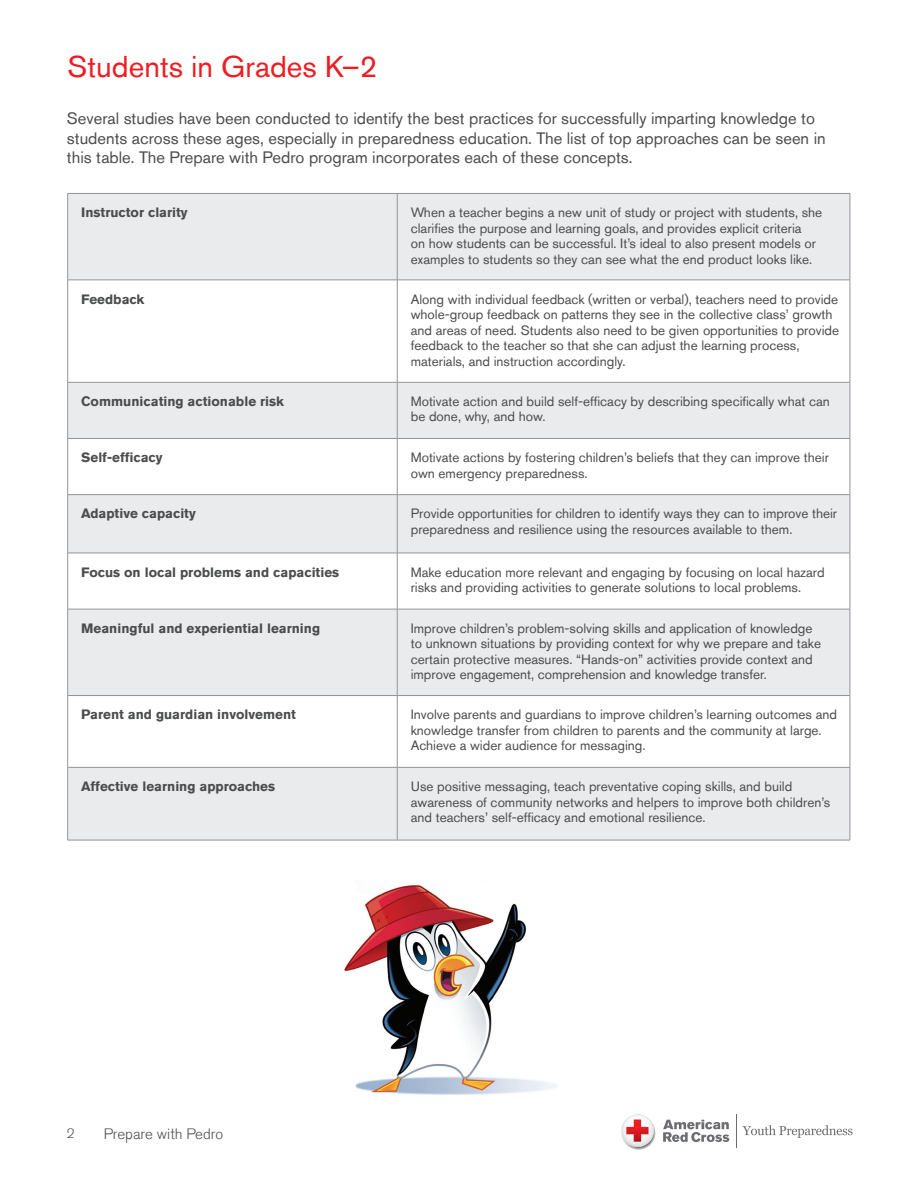
<style>
.page{position:relative;width:918px;height:1188px;background:#fff}
.page>*{position:absolute;margin:0;border:0;box-sizing:border-box;transform-origin:0 0}
.Page_Titles{font:30px "Akzidenz Grotesk Std";color:#ee1d23}
.Text{font:16.5px/19.5px "Akzidenz Grotesk Std";color:#4b4c4d}
.t1{font:300 15px "Akzidenz Grotesk Std";color:#4b4c4d}
.t2{font:13.5px/15.5px "Akzidenz Grotesk Std";color:#4b4c4d}
.t3{font:700 13.5px "Akzidenz Grotesk Std";color:#4b4c4d}
.t4{font:300 13.5px "Akzidenz Grotesk Std";color:#4b4c4d}
</style>
<div class="page">
<hr style="left:737px;top:1114px;width:1px;height:33px;background:#6c6d70">
<svg style="left:621px;top:1114px;width:35px;height:36px"></svg>
<svg style="left:663px;top:1120px;width:66px;height:22px"></svg>
<svg style="left:743px;top:1125px;width:110px;height:13px"></svg>
<svg style="left:68px;top:194px;width:782px;height:646px;fill:#eaebec"></svg>
<hr style="left:68px;top:193px;width:329px;height:1px;background:#939598">
<hr style="left:67px;top:194px;width:1px;height:86px;background:#939598">
<hr style="left:397px;top:193px;width:453px;height:1px;background:#939598">
<hr style="left:397px;top:194px;width:1px;height:86px;background:#939598">
<hr style="left:850px;top:194px;width:1px;height:86px;background:#939598">
<hr style="left:68px;top:280px;width:329px;height:1px;background:#939598">
<hr style="left:67px;top:280px;width:1px;height:102px;background:#939598">
<hr style="left:397px;top:280px;width:453px;height:1px;background:#939598">
<hr style="left:397px;top:280px;width:1px;height:102px;background:#939598">
<hr style="left:850px;top:280px;width:1px;height:102px;background:#939598">
<hr style="left:68px;top:382px;width:329px;height:1px;background:#939598">
<hr style="left:67px;top:383px;width:1px;height:55px;background:#939598">
<hr style="left:397px;top:382px;width:453px;height:1px;background:#939598">
<hr style="left:397px;top:383px;width:1px;height:55px;background:#939598">
<hr style="left:850px;top:383px;width:1px;height:55px;background:#939598">
<hr style="left:68px;top:438px;width:329px;height:1px;background:#939598">
<hr style="left:67px;top:439px;width:1px;height:55px;background:#939598">
<hr style="left:397px;top:438px;width:453px;height:1px;background:#939598">
<hr style="left:397px;top:439px;width:1px;height:55px;background:#939598">
<hr style="left:850px;top:439px;width:1px;height:55px;background:#939598">
<hr style="left:68px;top:494px;width:329px;height:1px;background:#939598">
<hr style="left:67px;top:495px;width:1px;height:58px;background:#939598">
<hr style="left:397px;top:494px;width:453px;height:1px;background:#939598">
<hr style="left:397px;top:495px;width:1px;height:58px;background:#939598">
<hr style="left:850px;top:495px;width:1px;height:58px;background:#939598">
<hr style="left:68px;top:553px;width:329px;height:1px;background:#939598">
<hr style="left:67px;top:553px;width:1px;height:56px;background:#939598">
<hr style="left:397px;top:553px;width:453px;height:1px;background:#939598">
<hr style="left:397px;top:553px;width:1px;height:56px;background:#939598">
<hr style="left:850px;top:553px;width:1px;height:56px;background:#939598">
<hr style="left:68px;top:609px;width:329px;height:1px;background:#939598">
<hr style="left:67px;top:609px;width:1px;height:86px;background:#939598">
<hr style="left:397px;top:609px;width:453px;height:1px;background:#939598">
<hr style="left:397px;top:609px;width:1px;height:86px;background:#939598">
<hr style="left:850px;top:609px;width:1px;height:86px;background:#939598">
<hr style="left:68px;top:695px;width:329px;height:1px;background:#939598">
<hr style="left:67px;top:696px;width:1px;height:71px;background:#939598">
<hr style="left:397px;top:695px;width:453px;height:1px;background:#939598">
<hr style="left:397px;top:696px;width:1px;height:71px;background:#939598">
<hr style="left:850px;top:696px;width:1px;height:71px;background:#939598">
<hr style="left:68px;top:767px;width:329px;height:1px;background:#939598">
<hr style="left:67px;top:768px;width:1px;height:72px;background:#939598">
<hr style="left:397px;top:767px;width:453px;height:1px;background:#939598">
<hr style="left:397px;top:768px;width:1px;height:72px;background:#939598">
<hr style="left:850px;top:768px;width:1px;height:72px;background:#939598">
<hr style="left:68px;top:840px;width:329px;height:1px;background:#939598">
<hr style="left:397px;top:840px;width:453px;height:1px;background:#939598">
<img style="left:344px;top:885px;width:213px;height:210px">
<p class="Page_Titles" style="left:68px;top:48px;width:311px">Students in Grades K–2</p>
<p class="Text" style="left:67px;top:109px;width:760px">Several studies have been conducted to identify the best practices for successfully imparting knowledge to students across these ages, especially in preparedness education. The list of top approaches can be seen in this table. The Prepare with Pedro program incorporates each of these concepts.</p>
<p class="t3" style="left:81px;top:205px;width:108px">Instructor clarity</p>
<p class="t2" style="left:411px;top:205px;width:413px">When a teacher begins a new unit of study or project with students, she clarifies the purpose and learning goals, and provides explicit criteria<br>on how students can be successful. It’s ideal to also present models or examples to students so they can see what the end product looks like.</p>
<p class="t3" style="left:81px;top:291px;width:65px">Feedback</p>
<p class="t2" style="left:411px;top:291px;width:430px">Along with individual feedback (written or verbal), teachers need to provide whole-group feedback on patterns they see in the collective class’ growth and areas of need. Students also need to be given opportunities to provide feedback to the teacher so that she can adjust the learning process, materials, and instruction accordingly.</p>
<p class="t3" style="left:81px;top:393px;width:204px">Communicating actionable risk</p>
<p class="t2" style="left:411px;top:393px;width:421px">Motivate action and build self-efficacy by describing specifically what can be done, why, and how.</p>
<p class="t3" style="left:81px;top:450px;width:83px">Self-efficacy</p>
<p class="t2" style="left:411px;top:450px;width:420px">Motivate actions by fostering children’s beliefs that they can improve their own emergency preparedness.</p>
<p class="t3" style="left:81px;top:506px;width:116px">Adaptive capacity</p>
<p class="t2" style="left:411px;top:506px;width:428px">Provide opportunities for children to identify ways they can to improve their preparedness and resilience using the resources available to them.</p>
<p class="t3" style="left:81px;top:564px;width:260px">Focus on local problems and capacities</p>
<p class="t2" style="left:411px;top:564px;width:416px">Make education more relevant and engaging by focusing on local hazard risks and providing activities to generate solutions to local problems.</p>
<p class="t3" style="left:81px;top:620px;width:241px">Meaningful and experiential learning</p>
<p class="t2" style="left:411px;top:620px;width:412px">Improve children’s problem-solving skills and application of knowledge to unknown situations by providing context for why we prepare and take certain protective measures. “Hands-on” activities provide context and improve engagement, comprehension and knowledge transfer.</p>
<p class="t3" style="left:81px;top:707px;width:216px">Parent and guardian involvement</p>
<p class="t2" style="left:411px;top:707px;width:428px">Involve parents and guardians to improve children’s learning outcomes and knowledge transfer from children to parents and the community at large.<br>Achieve a wider audience for messaging.</p>
<p class="t3" style="left:81px;top:778px;width:195px">Affective learning approaches</p>
<p class="t2" style="left:411px;top:778px;width:421px">Use positive messaging, teach preventative coping skills, and build awareness of community networks and helpers to improve both children’s and teachers’ self-efficacy and emotional resilience.</p>
<p class="t4" style="left:67px;top:1126px;width:9px">2</p>
<p class="t1" style="left:104px;top:1126px;width:121px">Prepare with Pedro</p>
</div>
